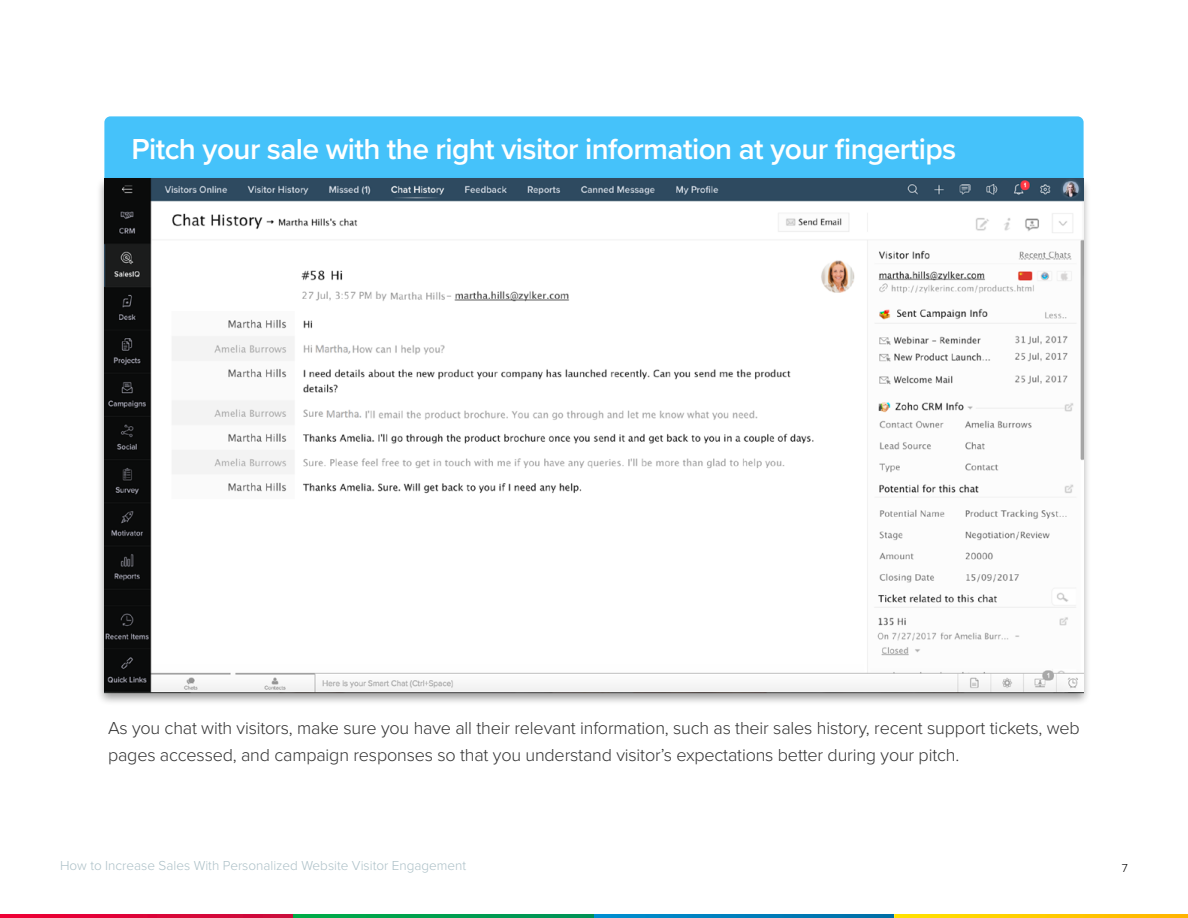
<style>
.page{position:relative;width:1188px;height:918px;background:#fff}
.page>*{position:absolute;margin:0;border:0;box-sizing:border-box;transform-origin:0 0}
.t1{font:600 30px "Proxima Nova";letter-spacing:-.02em;color:#fff}
.t2{font:300 18px/27px "Proxima Nova";letter-spacing:-.01em;color:#333}
.t3{font:300 13.5px "Proxima Nova";color:#acc0c7}
.t4{font:300 12px "Proxima Nova";color:#000}
</style>
<div class="page">
<img style="left:0;top:914px;width:1188px;height:4px">
<div style="left:104px;top:116px;width:980px;height:60px;background:#45c2fa"></div>
<div style="left:96px;top:176px;width:995px;height:530px;background:#000;opacity:.4"></div>
<img style="left:105px;top:179px;width:978px;height:515px">
<h1 class="t1" style="left:131px;top:127px;width:826px">Pitch your sale with the right visitor information at your fingertips</h1>
<p class="t2" style="left:108px;top:714px;width:973px">As you chat with visitors, make sure you have all their relevant information, such as their sales history, recent support tickets, web pages accessed, and campaign responses so that you understand visitor’s expectations better during your pitch.</p>
<p class="t3" style="left:60px;top:856px;width:408px">How to Increase Sales With Personalized Website Visitor Engagement</p>
<p class="t4" style="left:1122px;top:859px;width:8px">7</p>
</div>
